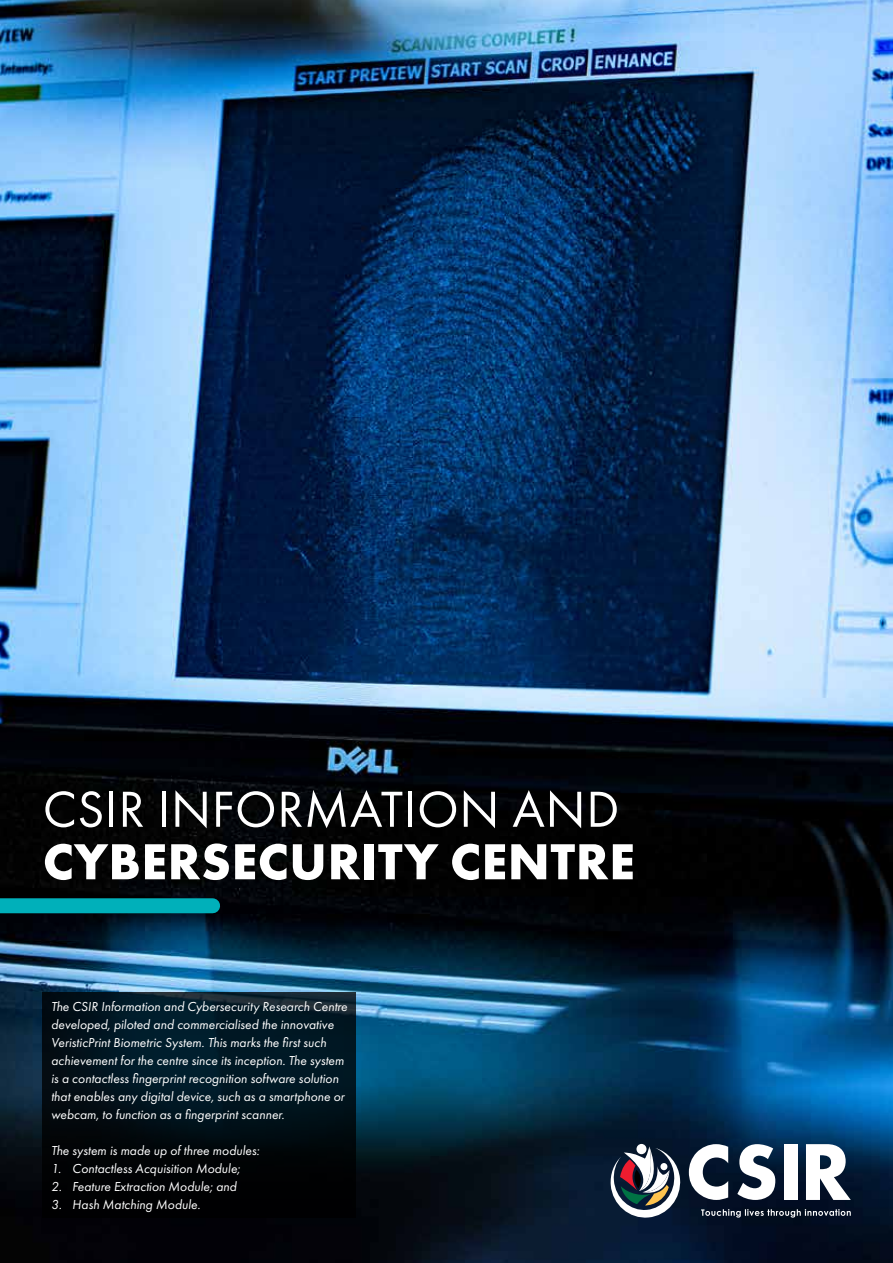
<style>
.page{position:relative;width:893px;height:1263px;background:#fff}
.page>*{position:absolute;margin:0;border:0;box-sizing:border-box;transform-origin:0 0}
.t1{font:700 52.5px "Futura PT";letter-spacing:.01em;color:#fff}
.t2{font:52.5px "Futura PT";letter-spacing:.01em;color:#fff}
.t3{font:italic 13.5px/18px "Futura PT";color:#fff}
</style>
<div class="page">
<img style="left:0;top:0;width:893px;height:1263px">
<svg style="left:636px;top:1144px;width:10px;height:10px"></svg>
<svg style="left:610px;top:1146px;width:72px;height:73px"></svg>
<svg style="left:701px;top:1209px;width:150px;height:8px"></svg>
<div style="left:784px;top:1144px;width:14px;height:56px;background:#fff"></div>
<svg style="left:689px;top:1144px;width:39px;height:56px"></svg>
<svg style="left:737px;top:1144px;width:38px;height:56px"></svg>
<svg style="left:806px;top:1144px;width:45px;height:56px"></svg>
<div style="left:0;top:898px;width:213px;height:15px;background:#00b0ba"></div>
<svg style="left:43px;top:992px;width:313px;height:225px;background:#010f16"></svg>
<h1 class="t2" style="left:43px;top:778px;width:578px">CSIR INFORMATION AND</h1>
<h1 class="t1" style="left:43px;top:828px;width:593px">CYBERSECURITY CENTRE</h1>
<p class="t3" style="left:51px;top:997px;width:298px">The CSIR Information and Cybersecurity Research Centre developed, piloted and commercialised the innovative VeristicPrint Biometric System. This marks the first such achievement for the centre since its inception. The system is a contactless fingerprint recognition software solution that enables any digital device, such as a smartphone or webcam, to function as a fingerprint scanner.</p>
<p class="t3" style="left:51px;top:1141px;width:210px">The system is made up of three modules:</p>
<p class="t3" style="left:51px;top:1159px;width:191px">1. Contactless Acquisition Module;</p>
<p class="t3" style="left:51px;top:1177px;width:187px">2. Feature Extraction Module; and</p>
<p class="t3" style="left:51px;top:1195px;width:151px">3. Hash Matching Module.</p>
</div>
